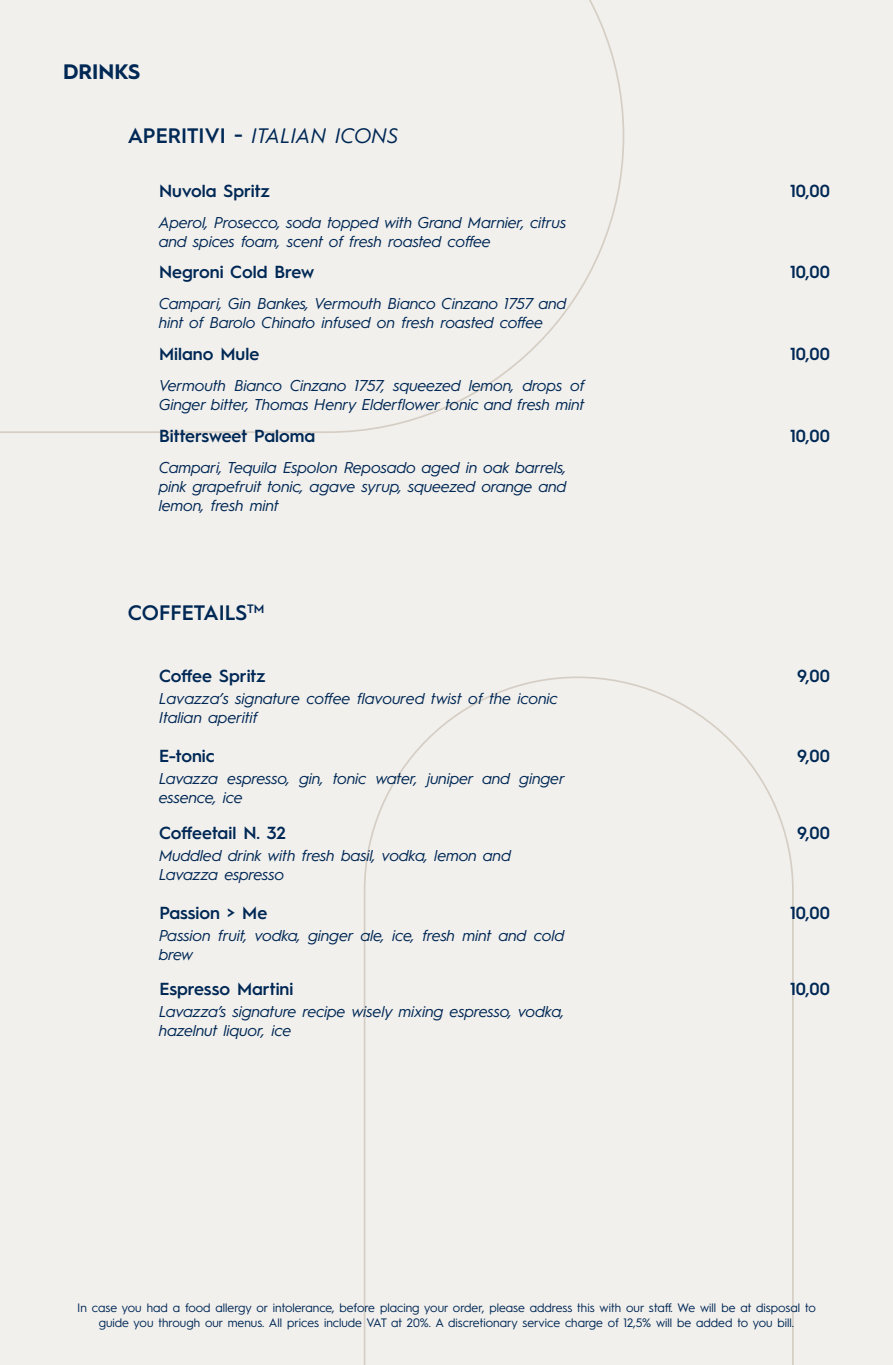
<style>
.page{position:relative;width:893px;height:1365px;background:#fff}
.page>*{position:absolute;margin:0;border:0;box-sizing:border-box;transform-origin:0 0}
.t1{font:italic 21px "Hurme Geometric Sans 1";color:#002855}
.t2{font:600 21px "Hurme Geometric Sans 1";color:#002855}
.t3{font:700 21px "Hurme Geometric Sans 1";color:#002855}
.t4{font:600 17.5px "Hurme Geometric Sans 1";color:#002855}
.t5{font:italic 15.75px/18.9px "Hurme Geometric Sans 1";color:#002855}
.t6{font:12.25px/14.7px "Hurme Geometric Sans 1";color:#002855;text-align:center}
.s1{font-weight:600;font-style:normal}
</style>
<div class="page">
<div style="left:0;top:0;width:893px;height:1364px;background:#f2f0ed"></div>
<svg style="left:363px;top:676px;width:431px;height:688px"></svg>
<svg style="left:0;top:0;width:625px;height:433px"></svg>
<p class="t3" style="left:63px;top:57px;width:79px">DRINKS</p>
<p class="t1" style="left:128px;top:121px;width:272px"><span class="s1">APERITIVI -</span> ITALIAN ICONS</p>
<p class="t4" style="left:159px;top:178px;width:112px">Nuvola Spritz</p>
<p class="t4" style="left:790px;top:178px;width:41px">10,00</p>
<p class="t5" style="left:159px;top:212px;width:409px">Aperol, Prosecco, soda topped with Grand Marnier, citrus</p>
<p class="t5" style="left:159px;top:231px;width:333px">and spices foam, scent of fresh roasted coffee</p>
<p class="t4" style="left:159px;top:260px;width:157px">Negroni Cold Brew</p>
<p class="t4" style="left:790px;top:260px;width:41px">10,00</p>
<p class="t5" style="left:159px;top:293px;width:409px">Campari, Gin Bankes, Vermouth Bianco Cinzano 1757 and hint of Barolo Chinato infused on fresh roasted coffee</p>
<p class="t4" style="left:159px;top:341px;width:102px">Milano Mule</p>
<p class="t4" style="left:790px;top:341px;width:41px">10,00</p>
<p class="t5" style="left:159px;top:375px;width:427px">Vermouth Bianco Cinzano 1757, squeezed lemon, drops of<br>Ginger bitter, Thomas Henry Elderflower tonic and fresh mint</p>
<p class="t4" style="left:159px;top:423px;width:158px">Bittersweet Paloma</p>
<p class="t4" style="left:790px;top:423px;width:41px">10,00</p>
<p class="t5" style="left:159px;top:456px;width:409px">Campari, Tequila Espolon Reposado aged in oak barrels,</p>
<p class="t5" style="left:159px;top:475px;width:409px">pink grapefruit tonic, agave syrup, squeezed orange and lemon, fresh mint</p>
<p class="t2" style="left:128px;top:598px;width:138px">COFFETAILS<sup>TM</sup></p>
<p class="t4" style="left:159px;top:663px;width:108px">Coffee Spritz</p>
<p class="t4" style="left:797px;top:663px;width:34px">9,00</p>
<p class="t5" style="left:159px;top:688px;width:400px">Lavazza’s signature coffee flavoured twist of the iconic</p>
<p class="t5" style="left:159px;top:707px;width:100px">Italian aperitif</p>
<p class="t4" style="left:159px;top:743px;width:57px">E-tonic</p>
<p class="t5" style="left:159px;top:768px;width:407px">Lavazza espresso, gin, tonic water, juniper and ginger essence, ice</p>
<p class="t4" style="left:159px;top:820px;width:128px">Coffeetail N. 32</p>
<p class="t5" style="left:159px;top:844px;width:353px">Muddled drink with fresh basil, vodka, lemon and</p>
<p class="t5" style="left:159px;top:863px;width:127px">Lavazza espresso</p>
<p class="t4" style="left:159px;top:900px;width:109px">Passion &gt; Me</p>
<p class="t5" style="left:159px;top:924px;width:407px">Passion fruit, vodka, ginger ale, ice, fresh mint and cold brew</p>
<p class="t4" style="left:159px;top:976px;width:136px">Espresso Martini</p>
<p class="t5" style="left:159px;top:1001px;width:407px">Lavazza’s signature recipe wisely mixing espresso, vodka,</p>
<p class="t5" style="left:159px;top:1020px;width:134px">hazelnut liquor, ice</p>
<p class="t4" style="left:797px;top:743px;width:34px">9,00</p>
<p class="t4" style="left:797px;top:820px;width:34px">9,00</p>
<p class="t4" style="left:790px;top:900px;width:41px">10,00</p>
<p class="t4" style="left:790px;top:976px;width:41px">10,00</p>
<p class="t6" style="left:77px;top:1299px;width:740px">In case you had a food allergy or intolerance, before placing your order, please address this with our staff. We will be at disposal to guide you through our menus. All prices include VAT at 20%. A discretionary service charge of 12,5% will be added to you bill.</p>
</div>
